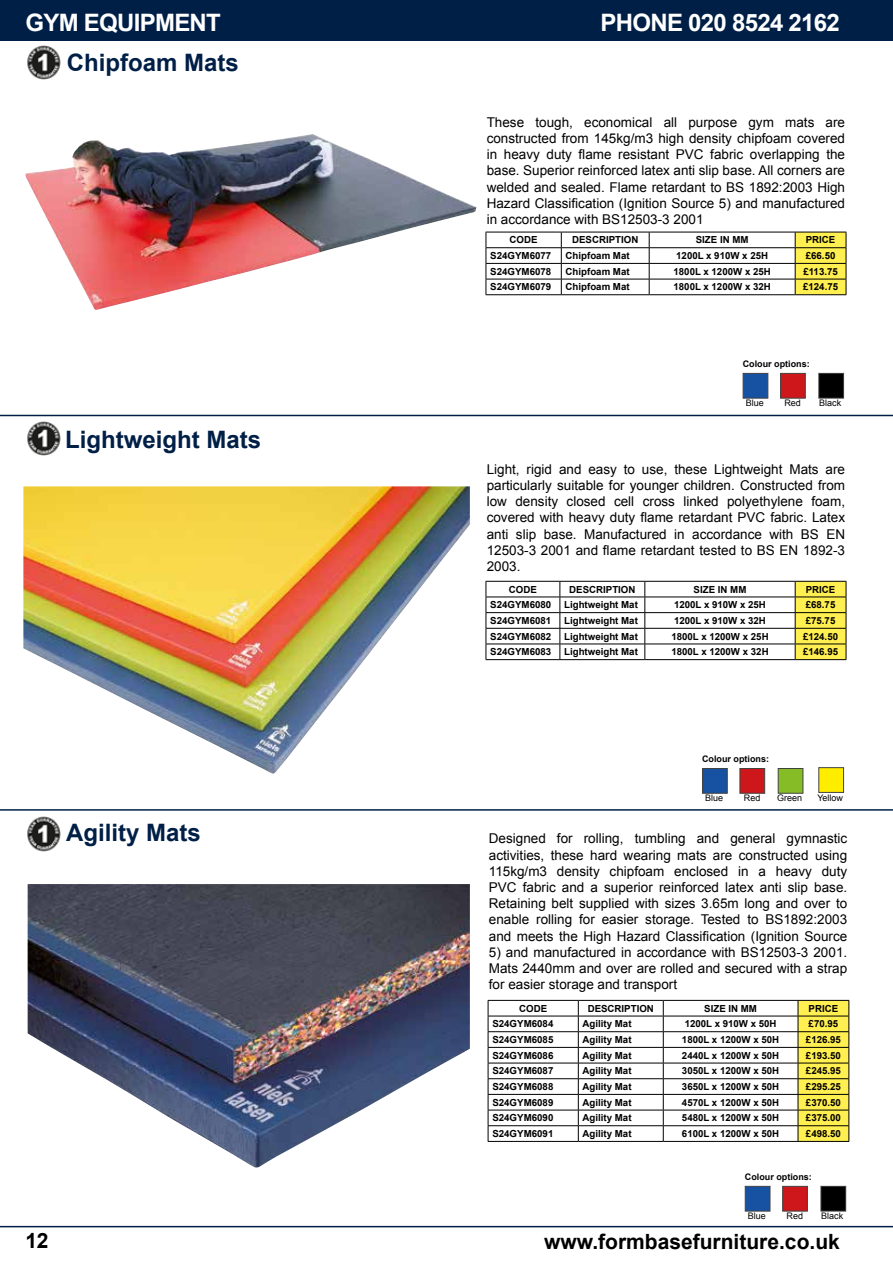
<style>
.page{position:relative;width:893px;height:1263px;background:#fff}
.page>*{position:absolute;margin:0;border:0;box-sizing:border-box;transform-origin:0 0}
.t1{font:700 24px "Arial";color:#001f47}
.t2{font:700 24px "Arial";letter-spacing:-.03em;color:#fff}
.t3{font:700 21px "Arial";color:#000}
.t4{font:13.5px/16.2px "Arial";color:#000;text-align:justify}
.t5{font:700 9.75px "Arial";color:#000}
.t6{font:9px "Arial";color:#000}
.t7{font:700 9px "Arial";color:#000}
</style>
<div class="page">
<div style="left:0;top:0;width:893px;height:40px;background:#001f47"></div>
<hr style="left:0;top:1226px;width:893px;height:1px;background:#001f47">
<hr style="left:0;top:415px;width:893px;height:1px;background:#001f47">
<svg style="left:486px;top:232px;width:361px;height:63px"></svg>
<hr style="left:486px;top:294px;width:75px;height:1px;background:#000">
<hr style="left:561px;top:294px;width:88px;height:1px;background:#000">
<hr style="left:649px;top:294px;width:146px;height:1px;background:#000">
<hr style="left:795px;top:294px;width:51px;height:1px;background:#000">
<div style="left:743px;top:373px;width:25px;height:25px;background:#1652a1;border:1px solid #424241"></div>
<div style="left:780px;top:373px;width:26px;height:25px;background:#cd171a;border:1px solid #424241"></div>
<div style="left:819px;top:373px;width:24px;height:25px;background:#000"></div>
<div style="left:818px;top:373px;width:26px;height:25px;border:1px solid #424241"></div>
<svg style="left:486px;top:581px;width:361px;height:79px"></svg>
<hr style="left:486px;top:659px;width:74px;height:1px;background:#000">
<hr style="left:560px;top:659px;width:85px;height:1px;background:#000">
<hr style="left:645px;top:659px;width:150px;height:1px;background:#000">
<hr style="left:795px;top:659px;width:51px;height:1px;background:#000">
<hr style="left:0;top:809px;width:893px;height:2px;background:#001f47">
<img style="left:26px;top:134px;width:451px;height:176px">
<img style="left:23px;top:486px;width:447px;height:287px">
<svg style="left:488px;top:1000px;width:362px;height:141px"></svg>
<hr style="left:488px;top:1141px;width:90px;height:1px;background:#000">
<hr style="left:578px;top:1141px;width:85px;height:1px;background:#000">
<hr style="left:663px;top:1141px;width:135px;height:1px;background:#000">
<hr style="left:798px;top:1141px;width:51px;height:1px;background:#000">
<div style="left:745px;top:1186px;width:25px;height:25px;background:#1652a1;border:1px solid #424241"></div>
<div style="left:782px;top:1186px;width:26px;height:25px;background:#cd171a;border:1px solid #424241"></div>
<div style="left:821px;top:1186px;width:25px;height:25px;background:#000"></div>
<div style="left:821px;top:1186px;width:25px;height:25px;border:1px solid #424241"></div>
<img style="left:28px;top:884px;width:442px;height:283px">
<div style="left:702px;top:768px;width:26px;height:25px;background:#1652a1;border:1px solid #424241"></div>
<div style="left:740px;top:768px;width:25px;height:25px;background:#cd171a;border:1px solid #424241"></div>
<div style="left:778px;top:768px;width:25px;height:25px;background:#86bc25;border:1px solid #424241"></div>
<div style="left:818px;top:767px;width:26px;height:26px;background:#ffed00;border:1px solid #424241"></div>
<img style="left:27px;top:45px;width:34px;height:35px">
<img style="left:27px;top:421px;width:34px;height:35px">
<img style="left:27px;top:816px;width:34px;height:36px">
<h1 class="t2" style="left:26px;top:7px;width:197px">GYM EQUIPMENT</h1>
<h1 class="t2" style="left:601px;top:7px;width:241px">PHONE 020 8524 2162</h1>
<h1 class="t1" style="left:67px;top:46px;width:174px">Chipfoam Mats</h1>
<h1 class="t1" style="left:65px;top:423px;width:198px">Lightweight Mats</h1>
<h1 class="t1" style="left:66px;top:817px;width:136px">Agility Mats</h1>
<p class="t4" style="left:487px;top:114px;width:360px">These tough, economical all purpose gym mats are constructed from 145kg/m3 high density chipfoam covered in heavy duty flame resistant PVC fabric overlapping the base. Superior reinforced latex anti slip base. All corners are welded and sealed. Flame retardant to BS 1892:2003 High Hazard Classification (Ignition Source 5) and manufactured in accordance with BS12503-3 2001</p>
<p class="t5" style="left:510px;top:234px;width:29px">CODE</p>
<p class="t5" style="left:572px;top:234px;width:68px">DESCRIPTION</p>
<p class="t5" style="left:696px;top:234px;width:54px">SIZE IN MM</p>
<p class="t5" style="left:806px;top:234px;width:31px">PRICE</p>
<p class="t5" style="left:490px;top:249px;width:63px">S24GYM6077</p>
<p class="t5" style="left:566px;top:249px;width:66px">Chipfoam Mat</p>
<p class="t5" style="left:676px;top:249px;width:93px">1200L x 910W x 25H</p>
<p class="t5" style="left:806px;top:249px;width:31px">£66.50</p>
<p class="t5" style="left:490px;top:265px;width:63px">S24GYM6078</p>
<p class="t5" style="left:566px;top:265px;width:66px">Chipfoam Mat</p>
<p class="t5" style="left:673px;top:265px;width:99px">1800L x 1200W x 25H</p>
<p class="t5" style="left:803px;top:265px;width:36px">£113.75</p>
<p class="t5" style="left:490px;top:281px;width:63px">S24GYM6079</p>
<p class="t5" style="left:566px;top:281px;width:66px">Chipfoam Mat</p>
<p class="t5" style="left:673px;top:281px;width:99px">1800L x 1200W x 32H</p>
<p class="t5" style="left:803px;top:281px;width:37px">£124.75</p>
<p class="t7" style="left:743px;top:358px;width:68px">Colour options:</p>
<p class="t6" style="left:746px;top:397px;width:20px">Blue</p>
<p class="t6" style="left:784px;top:397px;width:18px">Red</p>
<p class="t6" style="left:819px;top:397px;width:24px">Black</p>
<p class="t4" style="left:487px;top:461px;width:360px">Light, rigid and easy to use, these Lightweight Mats are particularly suitable for younger children. Constructed from low density closed cell cross linked polyethylene foam, covered with heavy duty flame retardant PVC fabric. Latex anti slip base. Manufactured in accordance with BS EN 12503-3 2001 and flame retardant tested to BS EN 1892-3<br>2003.</p>
<p class="t5" style="left:509px;top:583px;width:29px">CODE</p>
<p class="t5" style="left:569px;top:583px;width:68px">DESCRIPTION</p>
<p class="t5" style="left:694px;top:583px;width:54px">SIZE IN MM</p>
<p class="t5" style="left:806px;top:583px;width:31px">PRICE</p>
<p class="t5" style="left:490px;top:598px;width:63px">S24GYM6080</p>
<p class="t5" style="left:564px;top:598px;width:75px">Lightweight Mat</p>
<p class="t5" style="left:674px;top:598px;width:93px">1200L x 910W x 25H</p>
<p class="t5" style="left:806px;top:598px;width:31px">£68.75</p>
<p class="t5" style="left:490px;top:614px;width:63px">S24GYM6081</p>
<p class="t5" style="left:564px;top:614px;width:75px">Lightweight Mat</p>
<p class="t5" style="left:674px;top:614px;width:93px">1200L x 910W x 32H</p>
<p class="t5" style="left:806px;top:614px;width:31px">£75.75</p>
<p class="t5" style="left:490px;top:630px;width:63px">S24GYM6082</p>
<p class="t5" style="left:564px;top:630px;width:75px">Lightweight Mat</p>
<p class="t5" style="left:671px;top:630px;width:99px">1800L x 1200W x 25H</p>
<p class="t5" style="left:803px;top:630px;width:37px">£124.50</p>
<p class="t5" style="left:490px;top:645px;width:63px">S24GYM6083</p>
<p class="t5" style="left:564px;top:645px;width:75px">Lightweight Mat</p>
<p class="t5" style="left:671px;top:645px;width:99px">1800L x 1200W x 32H</p>
<p class="t5" style="left:803px;top:645px;width:37px">£146.95</p>
<p class="t7" style="left:702px;top:753px;width:68px">Colour options:</p>
<p class="t6" style="left:705px;top:792px;width:20px">Blue</p>
<p class="t6" style="left:744px;top:792px;width:18px">Red</p>
<p class="t6" style="left:777px;top:792px;width:27px">Green</p>
<p class="t6" style="left:817px;top:791px;width:27px">Yellow</p>
<p class="t4" style="left:489px;top:831px;width:360px">Designed for rolling, tumbling and general gymnastic activities, these hard wearing mats are constructed using 115kg/m3 density chipfoam enclosed in a heavy duty PVC fabric and a superior reinforced latex anti slip base.<br>Retaining belt supplied with sizes 3.65m long and over to enable rolling for easier storage. Tested to BS1892:2003 and meets the High Hazard Classification (Ignition Source</p>
<p class="t4" style="left:489px;top:944px;width:360px">5) and manufactured in accordance with BS12503-3 2001.<br>Mats 2440mm and over are rolled and secured with a strap for easier storage and transport</p>
<p class="t5" style="left:519px;top:1002px;width:29px">CODE</p>
<p class="t5" style="left:588px;top:1002px;width:68px">DESCRIPTION</p>
<p class="t5" style="left:704px;top:1002px;width:54px">SIZE IN MM</p>
<p class="t5" style="left:809px;top:1002px;width:31px">PRICE</p>
<p class="t5" style="left:492px;top:1017px;width:63px">S24GYM6084</p>
<p class="t5" style="left:583px;top:1017px;width:50px">Agility Mat</p>
<p class="t5" style="left:685px;top:1017px;width:93px">1200L x 910W x 50H</p>
<p class="t5" style="left:809px;top:1017px;width:31px">£70.95</p>
<p class="t5" style="left:492px;top:1033px;width:63px">S24GYM6085</p>
<p class="t5" style="left:583px;top:1033px;width:50px">Agility Mat</p>
<p class="t5" style="left:682px;top:1033px;width:99px">1800L x 1200W x 50H</p>
<p class="t5" style="left:806px;top:1033px;width:37px">£126.95</p>
<p class="t5" style="left:492px;top:1049px;width:63px">S24GYM6086</p>
<p class="t5" style="left:583px;top:1049px;width:50px">Agility Mat</p>
<p class="t5" style="left:682px;top:1049px;width:99px">2440L x 1200W x 50H</p>
<p class="t5" style="left:806px;top:1049px;width:37px">£193.50</p>
<p class="t5" style="left:492px;top:1064px;width:63px">S24GYM6087</p>
<p class="t5" style="left:583px;top:1064px;width:50px">Agility Mat</p>
<p class="t5" style="left:682px;top:1064px;width:99px">3050L x 1200W x 50H</p>
<p class="t5" style="left:806px;top:1064px;width:37px">£245.95</p>
<p class="t5" style="left:492px;top:1080px;width:63px">S24GYM6088</p>
<p class="t5" style="left:583px;top:1080px;width:50px">Agility Mat</p>
<p class="t5" style="left:682px;top:1080px;width:99px">3650L x 1200W x 50H</p>
<p class="t5" style="left:806px;top:1080px;width:37px">£295.25</p>
<p class="t5" style="left:492px;top:1096px;width:63px">S24GYM6089</p>
<p class="t5" style="left:583px;top:1096px;width:50px">Agility Mat</p>
<p class="t5" style="left:682px;top:1096px;width:99px">4570L x 1200W x 50H</p>
<p class="t5" style="left:806px;top:1096px;width:37px">£370.50</p>
<p class="t5" style="left:492px;top:1111px;width:63px">S24GYM6090</p>
<p class="t5" style="left:583px;top:1111px;width:50px">Agility Mat</p>
<p class="t5" style="left:682px;top:1111px;width:99px">5480L x 1200W x 50H</p>
<p class="t5" style="left:806px;top:1111px;width:37px">£375.00</p>
<p class="t5" style="left:492px;top:1127px;width:63px">S24GYM6091</p>
<p class="t5" style="left:583px;top:1127px;width:50px">Agility Mat</p>
<p class="t5" style="left:682px;top:1127px;width:99px">6100L x 1200W x 50H</p>
<p class="t5" style="left:806px;top:1127px;width:37px">£498.50</p>
<p class="t7" style="left:745px;top:1171px;width:68px">Colour options:</p>
<p class="t6" style="left:748px;top:1210px;width:20px">Blue</p>
<p class="t6" style="left:787px;top:1210px;width:18px">Red</p>
<p class="t6" style="left:821px;top:1210px;width:24px">Black</p>
<h2 class="t3" style="left:26px;top:1226px;width:25px">12</h2>
<h2 class="t3" style="left:544px;top:1227px;width:297px">www.formbasefurniture.co.uk</h2>
</div>
